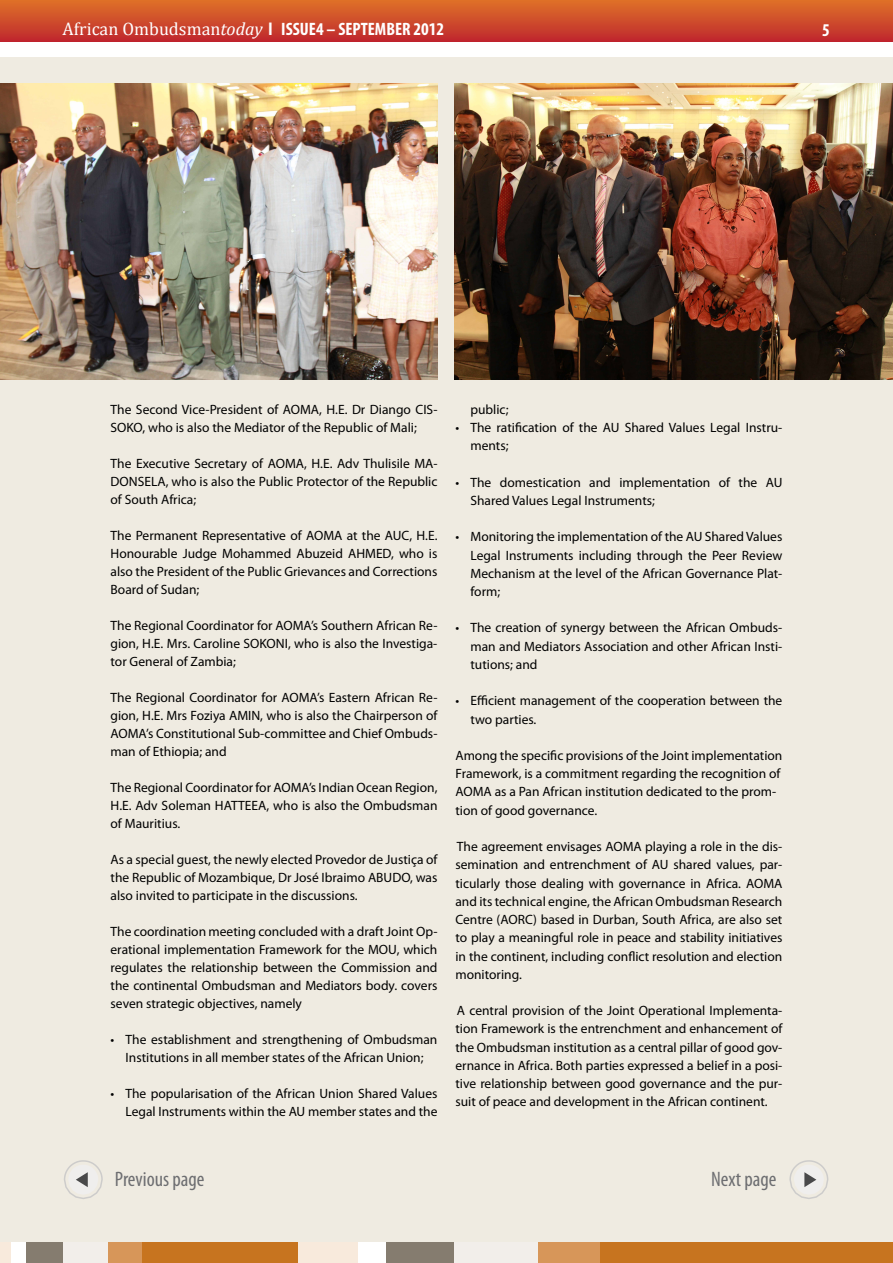
<style>
.page{position:relative;width:893px;height:1263px;background:#fff}
.page>*{position:absolute;margin:0;border:0;box-sizing:border-box;transform-origin:0 0}
.t1{font:condensed 21px "Myriad Pro";color:#6d6e71}
.t2{font:700 condensed 18px "Myriad Pro";color:#fff}
.t3{font:13.5px/18px "Myriad Pro";color:#000;text-align:justify}
.s1{font-family:"Cambria";font-weight:400;font-stretch:normal}
.s2{font-family:"Cambria";font-weight:400;font-style:italic;font-stretch:normal}
</style>
<div class="page">
<div style="left:0;top:42px;width:893px;height:1217px;background:#efebe1"></div>
<div style="left:0;top:0;width:893px;height:42px;background:linear-gradient(to bottom,#df7228,#bf282e)"></div>
<svg style="left:789px;top:1160px;width:40px;height:39px"></svg>
<svg style="left:64px;top:1160px;width:39px;height:39px"></svg>
<div style="left:0;top:1243px;width:309px;height:20px;background:#f8eadc"></div>
<div style="left:11px;top:1243px;width:298px;height:20px;background:#fff"></div>
<div style="left:26px;top:1243px;width:283px;height:20px;background:#857c6f"></div>
<div style="left:63px;top:1243px;width:246px;height:20px;background:#f2eeea"></div>
<div style="left:108px;top:1243px;width:201px;height:20px;background:#d79659"></div>
<div style="left:142px;top:1243px;width:167px;height:20px;background:#c7741f"></div>
<div style="left:298px;top:1243px;width:595px;height:20px;background:#f8eadc"></div>
<div style="left:358px;top:1243px;width:535px;height:20px;background:#fff"></div>
<div style="left:386px;top:1243px;width:507px;height:20px;background:#857c6f"></div>
<div style="left:455px;top:1243px;width:438px;height:20px;background:#f2eeea"></div>
<div style="left:538px;top:1243px;width:355px;height:20px;background:#d79659"></div>
<div style="left:601px;top:1243px;width:292px;height:20px;background:#c7741f"></div>
<div style="left:0;top:42px;width:893px;height:15px;background:#fff"></div>
<img style="left:0;top:83px;width:437px;height:297px">
<img style="left:455px;top:83px;width:438px;height:296px">
<h2 class="t2" style="left:63px;top:18px;width:383px"><span class="s1">African Ombudsman</span><span class="s2">today</span> l ISSUE4 – SEPTEMBER 2012</h2>
<h2 class="t2" style="left:822px;top:19px;width:9px">5</h2>
<p class="t3" style="left:111px;top:400px;width:328px">The Second Vice-President of AOMA, H.E. Dr Diango CIS-<br>SOKO, who is also the Mediator of the Republic of Mali;</p>
<p class="t3" style="left:111px;top:454px;width:328px">The Executive Secretary of AOMA, H.E. Adv Thulisile MA-DONSELA, who is also the Public Protector of the Republic of South Africa;</p>
<p class="t3" style="left:111px;top:526px;width:328px">The Permanent Representative of AOMA at the AUC, H.E.<br>Honourable Judge Mohammed Abuzeid AHMED, who is also the President of the Public Grievances and Corrections Board of Sudan;</p>
<p class="t3" style="left:111px;top:616px;width:328px">The Regional Coordinator for AOMA’s Southern African Re&shy;gion, H.E. Mrs. Caroline SOKONI, who is also the Investiga&shy;tor General of Zambia;</p>
<p class="t3" style="left:111px;top:688px;width:328px">The Regional Coordinator for AOMA’s Eastern African Re&shy;gion, H.E. Mrs Foziya AMIN, who is also the Chairperson of AOMA’s Constitutional Sub-committee and Chief Ombuds&shy;man of Ethiopia; and</p>
<p class="t3" style="left:111px;top:778px;width:328px">The Regional Coordinator for AOMA’s Indian Ocean Region, H.E. Adv Soleman HATTEEA, who is also the Ombudsman of Mauritius.</p>
<p class="t3" style="left:111px;top:850px;width:328px">As a special guest, the newly elected Provedor de Justiça of the Republic of Mozambique, Dr José Ibraimo ABUDO, was also invited to participate in the discussions.</p>
<p class="t3" style="left:111px;top:922px;width:328px">The coordination meeting concluded with a draft Joint Op&shy;erational implementation Framework for the MOU, which regulates the relationship between the Commission and the continental Ombudsman and Mediators body. covers seven strategic objectives, namely</p>
<p class="t3" style="left:111px;top:1030px;width:328px;text-align:center">• The establishment and strengthening of Ombudsman<br>Institutions in all member states of the African Union;</p>
<p class="t3" style="left:111px;top:1084px;width:328px;text-align:right">• The popularisation of the African Union Shared Values<br>Legal Instruments within the AU member states and the</p>
<p class="t3" style="left:470px;top:400px;width:39px">public;</p>
<p class="t3" style="left:470px;top:418px;width:313px;text-indent:-15px">• The ratification of the AU Shared Values Legal Instru&shy;ments;</p>
<p class="t3" style="left:470px;top:473px;width:313px;text-indent:-15px">• The domestication and implementation of the AU<br>Shared Values Legal Instruments;</p>
<p class="t3" style="left:470px;top:527px;width:313px;text-indent:-15px">• Monitoring the implementation of the AU Shared Values Legal Instruments including through the Peer Review Mechanism at the level of the African Governance Plat&shy;form;</p>
<p class="t3" style="left:470px;top:619px;width:313px;text-indent:-15px">• The creation of synergy between the African Ombuds&shy;man and Mediators Association and other African Insti&shy;tutions; and</p>
<p class="t3" style="left:470px;top:691px;width:313px;text-indent:-15px">• Efficient management of the cooperation between the two parties.</p>
<p class="t3" style="left:455px;top:746px;width:328px;text-align:left">Among the specific provisions of the Joint implementation Framework, is a commitment regarding the recognition of AOMA as a Pan African institution dedicated to the prom&shy;tion of good governance.</p>
<p class="t3" style="left:455px;top:837px;width:328px">The agreement envisages AOMA playing a role in the dis&shy;semination and entrenchment of AU shared values, par&shy;ticularly those dealing with governance in Africa. AOMA and its technical engine, the African Ombudsman Research Centre (AORC) based in Durban, South Africa, are also set to play a meaningful role in peace and stability initiatives in the continent, including conflict resolution and election monitoring.</p>
<p class="t3" style="left:455px;top:1001px;width:328px">A central provision of the Joint Operational Implementa&shy;tion Framework is the entrenchment and enhancement of the Ombudsman institution as a central pillar of good gov&shy;ernance in Africa. Both parties expressed a belief in a posi&shy;tive relationship between good governance and the pur&shy;suit of peace and development in the African continent.</p>
<h1 class="t1" style="left:115px;top:1166px;width:91px">Previous page</h1>
<h1 class="t1" style="left:711px;top:1166px;width:67px">Next page</h1>
</div>
